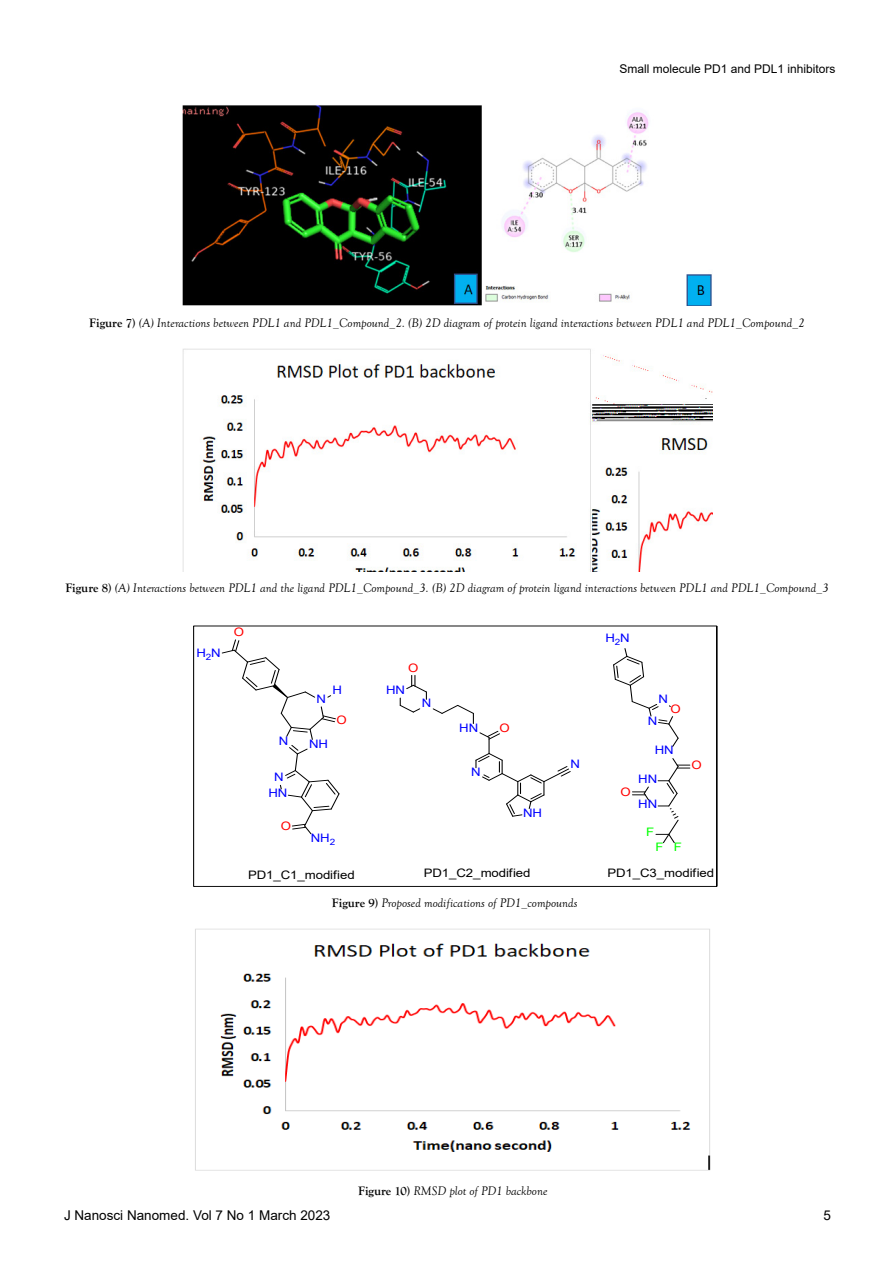
<style>
.page{position:relative;width:893px;height:1263px;background:#fff}
.page>*{position:absolute;margin:0;border:0;box-sizing:border-box;transform-origin:0 0}
.t1{font:13.5px "Arial";color:#000}
.t2{font:italic 12.75px "Goudy Old Style T";color:#000}
.t3{font:12px "Arial";color:#000}
.t4{font:11.7px "Arial";letter-spacing:-.005em;color:#000;scale:1.13 1}
.t5{font:11.7px/25.2px "Arial";letter-spacing:-.01em;color:#00f;scale:1.13 1}
.t6{font:11.7px "Arial";color:#f00;scale:1.13 1}
.t7{font:11.7px "Arial";color:#0f0;scale:1.13 1}
.s1{font-weight:700;font-style:normal}
</style>
<div class="page">
<img style="left:182px;top:105px;width:530px;height:201px">
<img style="left:182px;top:349px;width:530px;height:222px">
<svg style="left:193px;top:625px;width:524px;height:262px"></svg>
<img style="left:195px;top:928px;width:516px;height:243px">
<p class="t3" style="left:619px;top:60px;width:218px">Small molecule PD1 and PDL1 inhibitors</p>
<p class="t2" style="left:89px;top:316px;width:717px"><span class="s1">Figure 7)</span> (A) Interactions between PDL1 and PDL1_Compound_2. (B) 2D diagram of protein ligand interactions between PDL1 and PDL1_Compound_2</p>
<p class="t2" style="left:65px;top:581px;width:765px"><span class="s1">Figure 8)</span> (A) Interactions between PDL1 and the ligand PDL1_Compound_3. (B) 2D diagram of protein ligand interactions between PDL1 and PDL1_Compound_3</p>
<p class="t5" style="left:196px;top:640px;width:23px">H<sub>2</sub>N</p>
<p class="t6" style="left:234px;top:624px;width:11px">O</p>
<p class="t5" style="left:317px;top:686px;width:10px">N</p>
<p class="t5" style="left:332px;top:677px;width:10px">H</p>
<p class="t6" style="left:336px;top:712px;width:11px">O</p>
<p class="t5" style="left:279px;top:728px;width:10px">N</p>
<p class="t5" style="left:309px;top:731px;width:18px">NH</p>
<p class="t5" style="left:274px;top:764px;width:10px">N</p>
<p class="t5" style="left:269px;top:780px;width:18px">HN</p>
<p class="t6" style="left:281px;top:818px;width:11px">O</p>
<p class="t5" style="left:311px;top:825px;width:23px">NH<sub>2</sub></p>
<p class="t6" style="left:408px;top:659px;width:11px">O</p>
<p class="t5" style="left:386px;top:677px;width:18px">HN</p>
<p class="t5" style="left:422px;top:691px;width:10px">N</p>
<p class="t5" style="left:459px;top:715px;width:18px">HN</p>
<p class="t6" style="left:500px;top:720px;width:11px">O</p>
<p class="t5" style="left:471px;top:759px;width:10px">N</p>
<p class="t5" style="left:523px;top:800px;width:18px">NH</p>
<p class="t5" style="left:605px;top:625px;width:23px">H<sub>2</sub>N</p>
<p class="t5" style="left:659px;top:686px;width:10px">N</p>
<p class="t6" style="left:670px;top:701px;width:11px">O</p>
<p class="t5" style="left:648px;top:708px;width:10px">N</p>
<p class="t5" style="left:655px;top:738px;width:18px">HN</p>
<p class="t5" style="left:571px;top:751px;width:10px">N</p>
<p class="t6" style="left:691px;top:757px;width:11px">O</p>
<p class="t6" style="left:621px;top:784px;width:11px">O</p>
<p class="t5" style="left:638px;top:766px;width:18px">HN<br>HN</p>
<p class="t7" style="left:646px;top:824px;width:9px">F</p>
<p class="t7" style="left:655px;top:838px;width:9px">F</p>
<p class="t7" style="left:674px;top:838px;width:9px">F</p>
<p class="t4" style="left:248px;top:867px;width:96px">PD1_C1_modified</p>
<p class="t4" style="left:424px;top:865px;width:96px">PD1_C2_modified</p>
<p class="t4" style="left:607px;top:865px;width:96px">PD1_C3_modified</p>
<p class="t2" style="left:332px;top:895px;width:247px"><span class="s1">Figure 9)</span> Proposed modifications of PD1_compounds</p>
<p class="t2" style="left:358px;top:1184px;width:191px"><span class="s1">Figure 10)</span> RMSD plot of PD1 backbone</p>
<p class="t1" style="left:64px;top:1206px;width:268px">J Nanosci Nanomed. Vol 7 No 1 March 2023</p>
<p class="t1" style="left:823px;top:1206px;width:9px">5</p>
</div>
